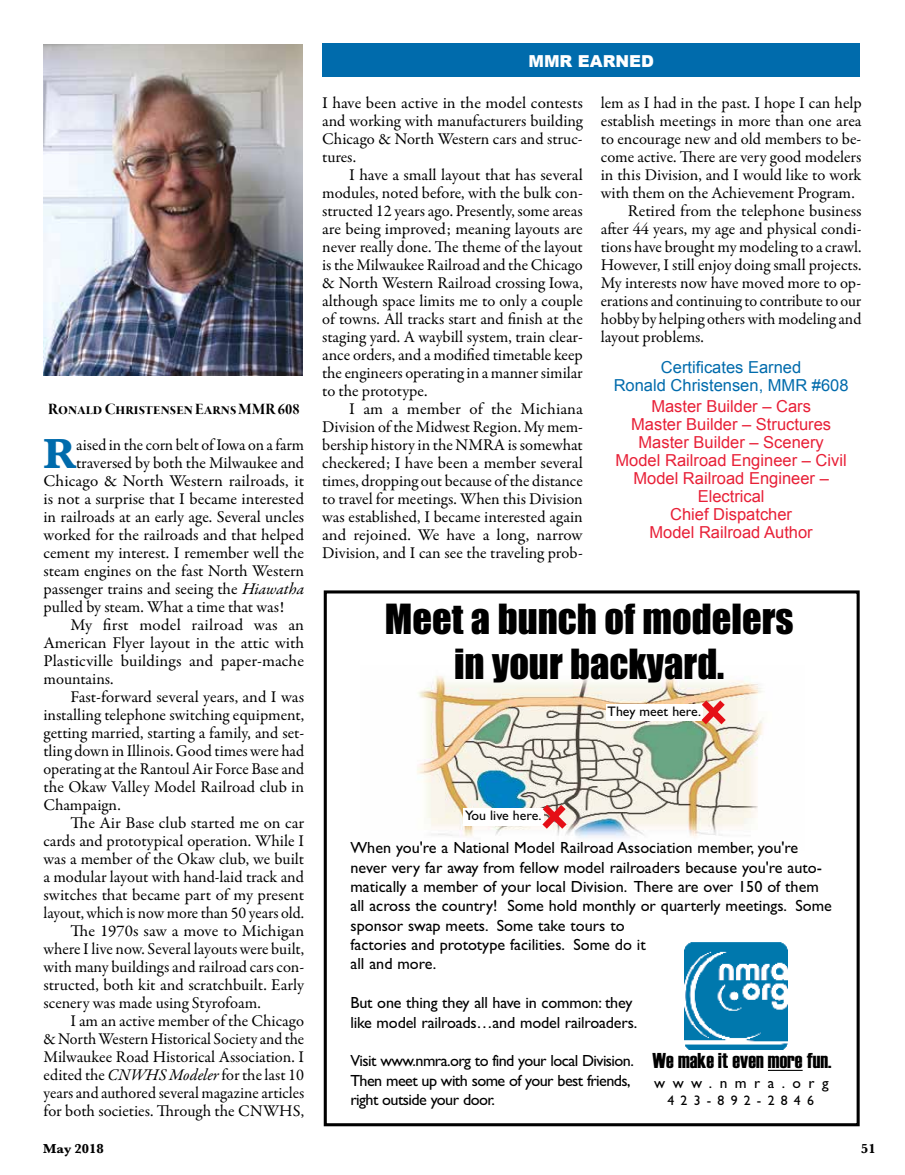
<style>
.page{position:relative;width:905px;height:1175px;background:#fff}
.page>*{position:absolute;margin:0;border:0;box-sizing:border-box;transform-origin:0 0}
.t1{font:700 43.65px "Baskerville";color:#006bac}
.t2{font:38.4px/44.5px "Impact";color:#000;text-align:center}
.t3{font:21.45px "Haettenschweiler";color:#000}
.t4{font:16.5px/18px "Garamond Premr Pro";color:#000;text-align:justify}
.t5{font:16.5px/18px "Arial";color:#e82037;text-align:center}
.t6{font:16.5px/18px "Arial";color:#006bac;text-align:center}
.t7{font:16.5px "Garamond Premr Pro Bd Disp";letter-spacing:.005em;color:#000}
.t8{font:900 16.5px "Arial";color:#fff}
.t9{font:16.2px/19.4px "Gill Sans";color:#000}
.t10{font:16.2px/19.4px "Gill Sans";letter-spacing:-.035em;color:#000}
.t11{font:15.3px "Gill Sans";letter-spacing:.485em;color:#000}
.t12{font:13.8px "Gill Sans";color:#000}
.t13{font:13.8px "Gill Sans";letter-spacing:.45em;color:#000}
.t14{font:700 13.5px "Baskerville";color:#000}
.s1{font-style:italic}
</style>
<div class="page">
<div style="left:322px;top:44px;width:537px;height:33px;background:#006bac"></div>
<img style="left:44px;top:45px;width:259px;height:330px">
<div style="left:324px;top:590px;width:535px;height:536px;border:3px solid #000"></div>
<img style="left:417px;top:675px;width:347px;height:163px">
<div style="left:606px;top:704px;width:96px;height:17px;background:#fff"></div>
<div style="left:463px;top:808px;width:80px;height:17px;background:#fff"></div>
<svg style="left:695px;top:694px;width:37px;height:37px"></svg>
<svg style="left:536px;top:798px;width:37px;height:37px"></svg>
<img style="left:684px;top:942px;width:103px;height:107px">
<hr style="left:768px;top:1069px;width:34px;height:1px;background:#000">
<p class="t7" style="left:48px;top:400px;width:253px">Ronald Christensen Earns MMR 608</p>
<h1 class="t1" style="left:44px;top:423px;width:34px">R</h1>
<p class="t4" style="left:76px;top:436px;width:229px">aised in the corn belt of Iowa on a farm</p>
<p class="t4" style="left:76px;top:454px;width:229px">traversed by both the Milwaukee and</p>
<p class="t4" style="left:44px;top:472px;width:262px">Chicago &amp; North Western railroads, it</p>
<p class="t4" style="left:44px;top:490px;width:262px">is not a surprise that I became interested</p>
<p class="t4" style="left:44px;top:508px;width:262px">in railroads at an early age. Several uncles</p>
<p class="t4" style="left:44px;top:526px;width:262px">worked for the railroads and that helped</p>
<p class="t4" style="left:44px;top:544px;width:262px">cement my interest. I remember well the</p>
<p class="t4" style="left:44px;top:562px;width:262px">steam engines on the fast North Western</p>
<p class="t4" style="left:44px;top:580px;width:262px">passenger trains and seeing the <span class="s1">Hiawatha</span></p>
<p class="t4" style="left:44px;top:598px;width:242px">pulled by steam. What a time that was!</p>
<p class="t4" style="left:71px;top:616px;width:235px">My first model railroad was an</p>
<p class="t4" style="left:43px;top:634px;width:262px">American Flyer layout in the attic with</p>
<p class="t4" style="left:43px;top:652px;width:262px">Plasticville buildings and paper-mache</p>
<p class="t4" style="left:44px;top:670px;width:72px">mountains.</p>
<p class="t4" style="left:71px;top:688px;width:235px">Fast-forward several years, and I was</p>
<p class="t4" style="left:44px;top:706px;width:262px">installing telephone switching equipment,</p>
<p class="t4" style="left:44px;top:724px;width:262px">getting married, starting a family, and set-</p>
<p class="t4" style="left:44px;top:742px;width:262px">tling down in Illinois. Good times were had</p>
<p class="t4" style="left:44px;top:760px;width:262px">operating at the Rantoul Air Force Base and</p>
<p class="t4" style="left:44px;top:778px;width:262px">the Okaw Valley Model Railroad club in</p>
<p class="t4" style="left:44px;top:796px;width:79px">Champaign.</p>
<p class="t4" style="left:71px;top:814px;width:235px">The Air Base club started me on car</p>
<p class="t4" style="left:44px;top:832px;width:262px">cards and prototypical operation. While I</p>
<p class="t4" style="left:44px;top:850px;width:262px">was a member of the Okaw club, we built</p>
<p class="t4" style="left:44px;top:868px;width:262px">a modular layout with hand-laid track and</p>
<p class="t4" style="left:44px;top:886px;width:262px">switches that became part of my present</p>
<p class="t4" style="left:44px;top:904px;width:262px">layout, which is now more than 50 years old.</p>
<p class="t4" style="left:71px;top:922px;width:235px">The 1970s saw a move to Michigan</p>
<p class="t4" style="left:44px;top:940px;width:262px">where I live now. Several layouts were built,</p>
<p class="t4" style="left:44px;top:958px;width:262px">with many buildings and railroad cars con-</p>
<p class="t4" style="left:44px;top:976px;width:262px">structed, both kit and scratchbuilt. Early</p>
<p class="t4" style="left:44px;top:994px;width:219px">scenery was made using Styrofoam.</p>
<p class="t4" style="left:70px;top:1012px;width:235px">I am an active member of the Chicago</p>
<p class="t4" style="left:44px;top:1030px;width:262px">&amp; North Western Historical Society and the</p>
<p class="t4" style="left:44px;top:1048px;width:262px">Milwaukee Road Historical Association. I</p>
<p class="t4" style="left:44px;top:1066px;width:262px">edited the <span class="s1">CNWHS Modeler</span> for the last 10</p>
<p class="t4" style="left:44px;top:1084px;width:262px">years and authored several magazine articles</p>
<p class="t4" style="left:44px;top:1102px;width:262px">for both societies. Through the CNWHS,</p>
<p class="t8" style="left:528px;top:52px;width:127px">MMR EARNED</p>
<p class="t4" style="left:322px;top:94px;width:262px">I have been active in the model contests and working with manufacturers building Chicago &amp; North Western cars and struc&shy;tures.</p>
<p class="t4" style="left:322px;top:166px;width:262px;text-indent:27px">I have a small layout that has several modules, noted before, with the bulk con&shy;structed 12 years ago. Presently, some areas are being improved; meaning layouts are never really done. The theme of the layout is the Milwaukee Railroad and the Chicago &amp; North Western Railroad crossing Iowa, although space limits me to only a couple of towns. All tracks start and finish at the staging yard. A waybill system, train clear&shy;ance orders, and a modified timetable keep the engineers operating in a manner similar to the prototype.</p>
<p class="t4" style="left:322px;top:400px;width:262px;text-indent:27px">I am a member of the Michiana Division of the Midwest Region. My mem&shy;bership history in the NMRA is somewhat checkered; I have been a member several times, dropping out because of the distance to travel for meetings. When this Division was established, I became interested again and rejoined. We have a long, narrow Division, and I can see the traveling prob-</p>
<p class="t4" style="left:601px;top:94px;width:262px">lem as I had in the past. I hope I can help</p>
<p class="t4" style="left:600px;top:112px;width:262px">establish meetings in more than one area</p>
<p class="t4" style="left:600px;top:130px;width:262px">to encourage new and old members to be-</p>
<p class="t4" style="left:600px;top:148px;width:262px">come active. There are very good modelers</p>
<p class="t4" style="left:600px;top:166px;width:262px">in this Division, and I would like to work</p>
<p class="t4" style="left:600px;top:184px;width:255px">with them on the Achievement Program.</p>
<p class="t4" style="left:627px;top:202px;width:235px">Retired from the telephone business</p>
<p class="t4" style="left:600px;top:220px;width:262px">after 44 years, my age and physical condi-</p>
<p class="t4" style="left:600px;top:238px;width:262px">tions have brought my modeling to a crawl.</p>
<p class="t4" style="left:600px;top:256px;width:262px">However, I still enjoy doing small projects.</p>
<p class="t4" style="left:600px;top:274px;width:262px">My interests now have moved more to op-</p>
<p class="t4" style="left:600px;top:292px;width:262px">erations and continuing to contribute to our</p>
<p class="t4" style="left:600px;top:310px;width:262px">hobby by helping others with modeling and</p>
<p class="t4" style="left:600px;top:328px;width:105px">layout problems.</p>
<p class="t6" style="left:613px;top:358px;width:236px">Certificates Earned<br>Ronald Christensen, MMR #608</p>
<p class="t5" style="left:615px;top:398px;width:233px">Master Builder – Cars<br>Master Builder – Structures<br>Master Builder – Scenery<br>Model Railroad Engineer – Civil<br>Model Railroad Engineer –<br>Electrical<br>Chief Dispatcher<br>Model Railroad Author</p>
<h2 class="t2" style="left:385px;top:596px;width:410px">Meet a bunch of modelers in your backyard.</h2>
<p class="t12" style="left:607px;top:703px;width:95px">They meet here.</p>
<p class="t12" style="left:465px;top:807px;width:78px">You live here.</p>
<p class="t9" style="left:350px;top:838px;width:483px">When you're a National Model Railroad Association member, you're never very far away from fellow model railroaders because you're auto&shy;matically a member of your local Division. There are over 150 of them all across the country! Some hold monthly or quarterly meetings. Some sponsor swap meets. Some take tours to<br>factories and prototype facilities. Some do it<br>all and more.</p>
<p class="t9" style="left:350px;top:993px;width:288px">But one thing they all have in common: they like model railroads…and model railroaders.</p>
<p class="t10" style="left:350px;top:1051px;width:285px">Visit www.nmra.org to find your local Division.<br>Then meet up with some of your best friends, right outside your door.</p>
<h3 class="t3" style="left:652px;top:1048px;width:180px">We make it even more fun.</h3>
<p class="t11" style="left:654px;top:1073px;width:176px">www.nmra.org</p>
<p class="t13" style="left:667px;top:1092px;width:148px">423-892-2846</p>
<p class="t14" style="left:43px;top:1139px;width:62px">May 2018</p>
<p class="t14" style="left:861px;top:1139px;width:16px">51</p>
</div>
